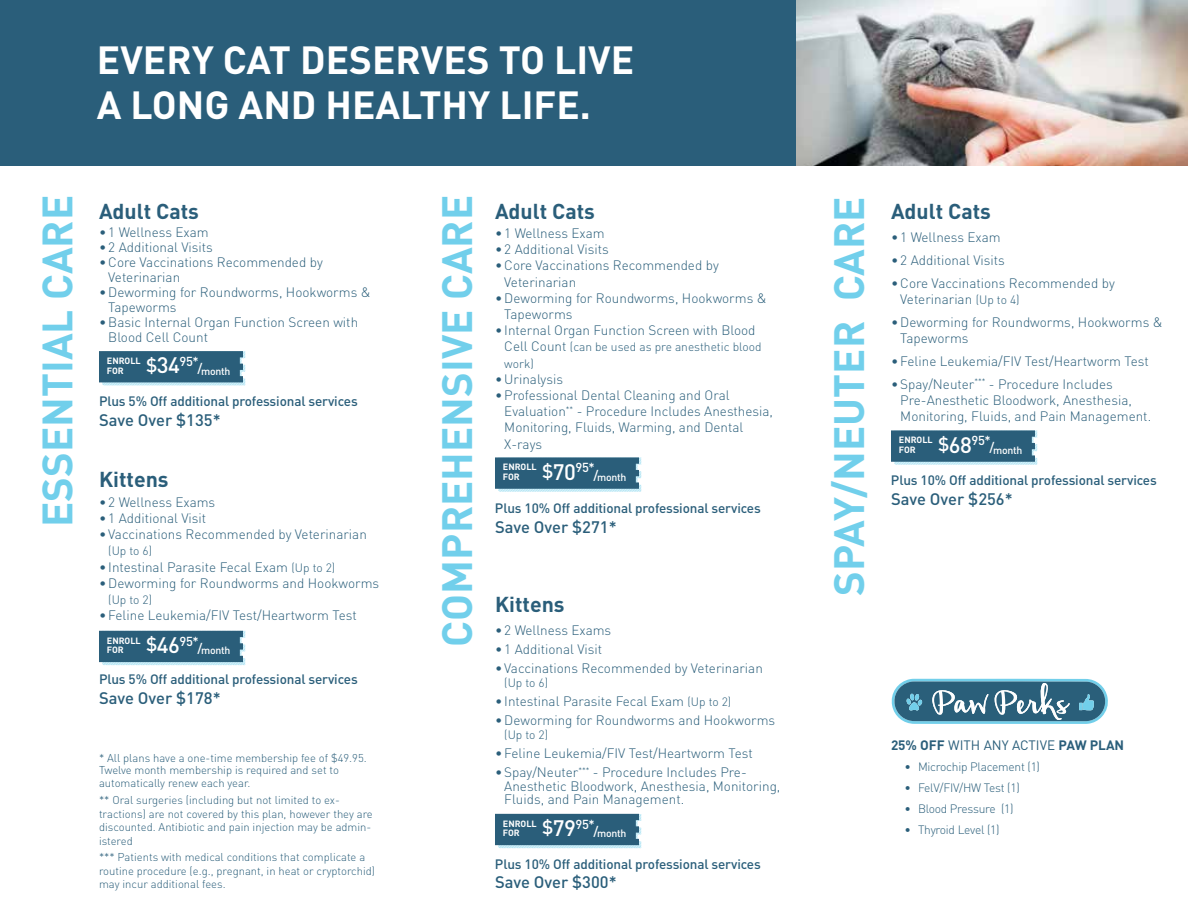
<style>
.page{position:relative;width:1188px;height:918px;background:#fff}
.page>*{position:absolute;margin:0;border:0;box-sizing:border-box;transform-origin:0 0}
.t1{font:700 41.85px "DIN";color:#71cfeb}
.t2{font:700 38.85px/44.5px "DIN";color:#fff}
.t3{font:700 21.3px "DIN";color:#2a5e7a}
.t4{font:500 16.5px "DIN";color:#2a5e7a}
.t5{font:300 13.5px/16.2px "DIN";color:#2a5e7a}
.t6{font:500 13.5px "DIN";letter-spacing:-.01em;color:#2a5e7a}
.t7{font:700 13.5px "DIN";color:#2a5e7a}
.t8{font:300 12px "DIN";letter-spacing:-.02em;color:#2a5e7a}
.t9{font:300 12px/16.2px "DIN";color:#2a5e7a}
.t10{font:300 11.25px/13.5px "DIN";color:#2a5e7a}
.t11{font:500 10.5px "DIN";letter-spacing:-.025em;color:#fff}
.t12{font:700 9px/9.4px "DIN";color:#fff}
.s1{font-size:13.5px}
.s2{font-weight:500;font-size:22.2px}
.s3{font-size:12.9px}
.s4{font-size:12px}
.s5{font-weight:400}
</style>
<div class="page">
<svg style="left:891px;top:679px;width:217px;height:45px;background:#598ba1"></svg>
<svg style="left:99px;top:351px;width:147px;height:34px;background:#3b6d87"></svg>
<svg style="left:99px;top:631px;width:147px;height:34px;background:#3c6e88"></svg>
<svg style="left:495px;top:457px;width:147px;height:35px;background:#40718a"></svg>
<svg style="left:891px;top:430px;width:147px;height:35px;background:#40718a"></svg>
<svg style="left:495px;top:814px;width:147px;height:34px;background:#3b6d87"></svg>
<div style="left:0;top:0;width:796px;height:166px;background:#2a5e7a"></div>
<img style="left:796px;top:0;width:392px;height:166px">
<h2 class="t2" style="left:97px;top:36px;width:539px">EVERY CAT DESERVES TO LIVE<br>A LONG AND HEALTHY LIFE.</h2>
<h1 class="t1" style="left:30px;top:527px;width:333px;rotate:-90deg">ESSENTIAL CARE</h1>
<h1 class="t1" style="left:430px;top:647px;width:453px;rotate:-90deg">COMPREHENSIVE CARE</h1>
<h1 class="t1" style="left:822px;top:596px;width:401px;rotate:-90deg">SPAY/NEUTER CARE</h1>
<h3 class="t3" style="left:495px;top:197px;width:102px">Adult Cats</h3>
<p class="t5" style="left:495px;top:225px;width:111px">• 1 Wellness Exam</p>
<p class="t5" style="left:495px;top:241px;width:115px">• 2 Additional Visits</p>
<p class="t5" style="left:504px;top:257px;width:216px;text-indent:-9px">•Core Vaccinations Recommended by<br>Veterinarian</p>
<p class="t5" style="left:504px;top:290px;width:264px;text-indent:-9px">•Deworming for Roundworms, Hookworms &amp;<br>Tapeworms</p>
<p class="t5" style="left:495px;top:322px;width:262px">• Internal Organ Function Screen with Blood</p>
<p class="t9" style="left:504px;top:339px;width:259px"><span class="s1">Cell Count</span> (can be used as pre anesthetic blood work)</p>
<p class="t5" style="left:495px;top:371px;width:70px">•Urinalysis</p>
<p class="t5" style="left:504px;top:387px;width:270px;text-indent:-9px">•Professional Dental Cleaning and Oral Evaluation<sup>**</sup> - Procedure Includes Anesthesia, Monitoring, Fluids, Warming, and Dental X-rays</p>
<h3 class="t3" style="left:99px;top:197px;width:102px">Adult Cats</h3>
<p class="t5" style="left:99px;top:224px;width:111px">• 1 Wellness Exam</p>
<p class="t5" style="left:99px;top:239px;width:115px">• 2 Additional Visits</p>
<p class="t5" style="left:108px;top:254px;width:216px;line-height:15px;text-indent:-9px">•Core Vaccinations Recommended by<br>Veterinarian</p>
<p class="t5" style="left:108px;top:284px;width:264px;line-height:15px;text-indent:-9px">•Deworming for Roundworms, Hookworms &amp;<br>Tapeworms</p>
<p class="t5" style="left:108px;top:314px;width:251px;line-height:15px;text-indent:-9px">•Basic Internal Organ Function Screen with<br>Blood Cell Count</p>
<p class="t12" style="left:107px;top:356px;width:93px">ENROLL<br>FOR <sup>$</sup><span class="s2">34</span><sup>95*</sup></p>
<p class="t11" style="left:198px;top:364px;width:34px"><span class="s3">/</span>month</p>
<p class="t6" style="left:99px;top:393px;width:260px">Plus 5% Off additional professional services</p>
<p class="t4" style="left:99px;top:409px;width:123px">Save Over $135*</p>
<p class="t12" style="left:503px;top:462px;width:93px">ENROLL<br>FOR <sup>$</sup><span class="s2">70</span><sup>95*</sup></p>
<p class="t11" style="left:594px;top:470px;width:34px"><span class="s3">/</span>month</p>
<h3 class="t3" style="left:99px;top:466px;width:71px">Kittens</h3>
<p class="t5" style="left:99px;top:494px;width:118px">• 2 Wellness Exams</p>
<p class="t5" style="left:99px;top:510px;width:109px">• 1 Additional Visit</p>
<p class="t5" style="left:99px;top:526px;width:269px">• Vaccinations Recommended by Veterinarian</p>
<p class="t8" style="left:108px;top:544px;width:45px">(Up to 6)</p>
<p class="t5" style="left:99px;top:559px;width:238px">• Intestinal Parasite Fecal Exam <span class="s4">(Up to 2)</span></p>
<p class="t5" style="left:99px;top:575px;width:282px">•Deworming for Roundworms and Hookworms</p>
<p class="t8" style="left:108px;top:592px;width:45px">(Up to 2)</p>
<p class="t5" style="left:99px;top:607px;width:259px">• Feline Leukemia/FIV Test/Heartworm Test</p>
<p class="t6" style="left:495px;top:499px;width:267px">Plus 10% Off additional professional services</p>
<p class="t4" style="left:495px;top:516px;width:123px">Save Over $271*</p>
<h3 class="t3" style="left:495px;top:591px;width:71px">Kittens</h3>
<p class="t5" style="left:495px;top:622px;width:118px">• 2 Wellness Exams</p>
<p class="t5" style="left:495px;top:641px;width:109px">• 1 Additional Visit</p>
<p class="t5" style="left:495px;top:660px;width:269px">• Vaccinations Recommended by Veterinarian</p>
<p class="t8" style="left:504px;top:675px;width:45px">(Up to 6)</p>
<p class="t5" style="left:495px;top:693px;width:238px">• Intestinal Parasite Fecal Exam <span class="s4">(Up to 2)</span></p>
<p class="t5" style="left:495px;top:712px;width:282px">•Deworming for Roundworms and Hookworms</p>
<p class="t8" style="left:504px;top:727px;width:45px">(Up to 2)</p>
<p class="t5" style="left:495px;top:745px;width:259px">•Feline Leukemia/FIV Test/Heartworm Test</p>
<p class="t5" style="left:504px;top:766px;width:278px;line-height:13.5px;text-indent:-9px">•Spay/Neuter<sup>***</sup> - Procedure Includes Pre-<br>Anesthetic Bloodwork, Anesthesia, Monitoring,<br>Fluids, and Pain Management.</p>
<p class="t12" style="left:107px;top:635px;width:93px">ENROLL<br>FOR <sup>$</sup><span class="s2">46</span><sup>95*</sup></p>
<p class="t11" style="left:198px;top:644px;width:34px"><span class="s3">/</span>month</p>
<p class="t6" style="left:99px;top:671px;width:260px">Plus 5% Off additional professional services</p>
<p class="t4" style="left:99px;top:688px;width:123px">Save Over $178*</p>
<p class="t10" style="left:99px;top:752px;width:269px;line-height:12px">* All plans have a one-time membership fee of $49.95.<br>Twelve month membership is required and set to</p>
<p class="t10" style="left:99px;top:775px;width:242px;line-height:16.8px">automatically renew each year.<br>** Oral surgeries (including but not limited to ex-</p>
<p class="t10" style="left:99px;top:807px;width:275px">tractions) are not covered by this plan, however they are discounted. Antibiotic and pain injection may be admin&shy;istered</p>
<p class="t10" style="left:99px;top:850px;width:278px">*** Patients with medical conditions that complicate a routine procedure (e.g., pregnant, in heat or cryptorchid) may incur additional fees.</p>
<p class="t12" style="left:503px;top:818px;width:93px">ENROLL<br>FOR <sup>$</sup><span class="s2">79</span><sup>95*</sup></p>
<p class="t11" style="left:594px;top:827px;width:34px"><span class="s3">/</span>month</p>
<p class="t6" style="left:495px;top:855px;width:267px">Plus 10% Off additional professional services</p>
<p class="t4" style="left:495px;top:872px;width:123px">Save Over $300*</p>
<h3 class="t3" style="left:891px;top:197px;width:102px">Adult Cats</h3>
<p class="t5" style="left:891px;top:229px;width:111px">• 1 Wellness Exam</p>
<p class="t5" style="left:891px;top:251px;width:115px">• 2 Additional Visits</p>
<p class="t5" style="left:900px;top:274px;width:216px;text-indent:-9px">•Core Vaccinations Recommended by<br>Veterinarian <span class="s4">(Up to 4)</span></p>
<p class="t5" style="left:900px;top:314px;width:264px;text-indent:-9px">•Deworming for Roundworms, Hookworms &amp;<br>Tapeworms</p>
<p class="t5" style="left:891px;top:353px;width:259px">• Feline Leukemia/FIV Test/Heartworm Test</p>
<p class="t5" style="left:900px;top:376px;width:252px;text-indent:-9px">•Spay/Neuter<sup>***</sup> - Procedure Includes<br>Pre-Anesthetic Bloodwork, Anesthesia,<br>Monitoring, Fluids, and Pain Management.</p>
<p class="t12" style="left:899px;top:435px;width:93px">ENROLL<br>FOR <sup>$</sup><span class="s2">68</span><sup>95*</sup></p>
<p class="t11" style="left:990px;top:443px;width:34px"><span class="s3">/</span>month</p>
<p class="t6" style="left:891px;top:472px;width:267px">Plus 10% Off additional professional services</p>
<p class="t4" style="left:891px;top:489px;width:123px">Save Over $256*</p>
<p class="t7" style="left:891px;top:736px;width:235px">25% OFF <span class="s5">WITH ANY ACTIVE</span> PAW PLAN</p>
<p class="t8" style="left:904px;top:759px;width:137px">• Microchip Placement (1)</p>
<p class="t8" style="left:904px;top:780px;width:117px">• FelV/FIV/HW Test (1)</p>
<p class="t8" style="left:904px;top:802px;width:111px">• Blood Pressure (1)</p>
<p class="t8" style="left:904px;top:823px;width:97px">• Thyroid Level (1)</p>
</div>
